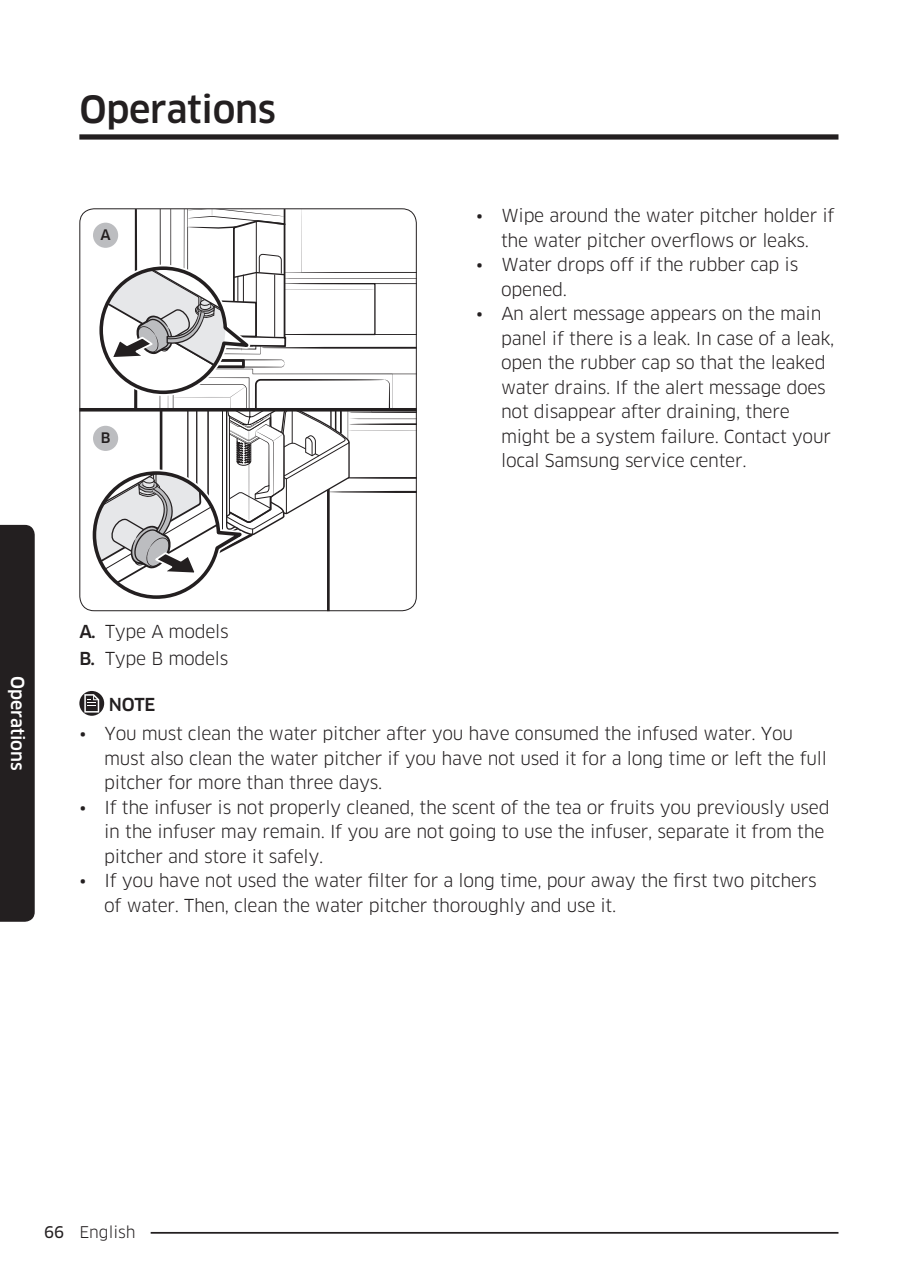
<style>
.page{position:relative;width:903px;height:1275px;background:#fff}
.page>*{position:absolute;margin:0;border:0;box-sizing:border-box;transform-origin:0 0}
.t1{font:500 36.75px "Samsung Clan Pro";letter-spacing:-.01em;color:#231f20}
.t2{font:17.5px/24.5px "Samsung Clan Pro";letter-spacing:-.015em;color:#231f20}
.t3{font:500 17.5px "Samsung Clan Pro";color:#fff}
.t4{font:500 17.5px "Samsung Clan Pro";color:#231f20}
.t5{font:15.75px "Samsung Clan Pro";color:#231f20}
.t6{font:500 14.17px "Samsung Clan Pro";color:#231f20}
.s1{font-weight:500}
.s2{font-family:"Samsung Clan Pro News"}
</style>
<div class="page">
<div style="left:79px;top:134px;width:759px;height:6px;background:#231f20"></div>
<hr style="left:79px;top:1232px;width:759px;height:2px;background:#231f20">
<div style="left:64px;top:1223px;width:87px;height:17px;background:#fff"></div>
<div style="left:0;top:525px;width:35px;height:397px;background:#231f20"></div>
<hr style="left:327px;top:472px;width:3px;height:139px;background:#231f20">
<svg style="left:87px;top:209px;width:330px;height:395px"></svg>
<svg style="left:81px;top:408px;width:334px;height:4px"></svg>
<div style="left:93px;top:223px;width:25px;height:25px;background:#bcbdc0;border-radius:50%"></div>
<div style="left:93px;top:426px;width:25px;height:25px;background:#bcbdc0;border-radius:50%"></div>
<div style="left:79px;top:208px;width:338px;height:403px;border:1px solid #231f20;border-radius:14px"></div>
<svg style="left:79px;top:691px;width:25px;height:25px"></svg>
<svg style="left:84px;top:694px;width:15px;height:19px"></svg>
<h1 class="t1" style="left:79px;top:88px;width:198px">Operations</h1>
<p class="t6" style="left:100px;top:227px;width:12px">A</p>
<p class="t6" style="left:101px;top:430px;width:11px">B</p>
<p class="t2" style="left:476px;top:203px;width:360px;text-align:center">• Wipe around the water pitcher holder if the water pitcher overflows or leaks.</p>
<p class="t2" style="left:501px;top:252px;width:299px;text-indent:-25px">• Water drops off if the rubber cap is opened.</p>
<p class="t2" style="left:501px;top:301px;width:335px;text-indent:-25px">• An alert message appears on the main panel if there is a leak. In case of a leak, open the rubber cap so that the leaked water drains. If the alert message does not disappear after draining, there might be a system failure. Contact your local Samsung service center.</p>
<p class="t3" style="left:28px;top:676px;width:97px;rotate:90deg">Operations</p>
<p class="t2" style="left:79px;top:618px;width:151px;line-height:26.9px"><span class="s1">A.</span> Type A models<br><span class="s1">B.</span> Type B models</p>
<p class="t4" style="left:109px;top:694px;width:48px">NOTE</p>
<p class="t2" style="left:104px;top:722px;width:724px;text-indent:-25px">• You must clean the water pitcher after you have consumed the infused water. You must also clean the water pitcher if you have not used it for a long time or left the full pitcher for more than three days.</p>
<p class="t2" style="left:104px;top:795px;width:727px;text-indent:-25px">• If the infuser is not properly cleaned, the scent of the tea or fruits you previously used in the infuser may remain. If you are not going to use the infuser, separate it from the pitcher and store it safely.</p>
<p class="t2" style="left:104px;top:869px;width:714px;text-indent:-25px">• If you have not used the water filter for a long time, pour away the first two pitchers of water. Then, clean the water pitcher thoroughly and use it.</p>
<p class="t5" style="left:44px;top:1222px;width:93px"><span class="s2">66</span> English</p>
</div>
